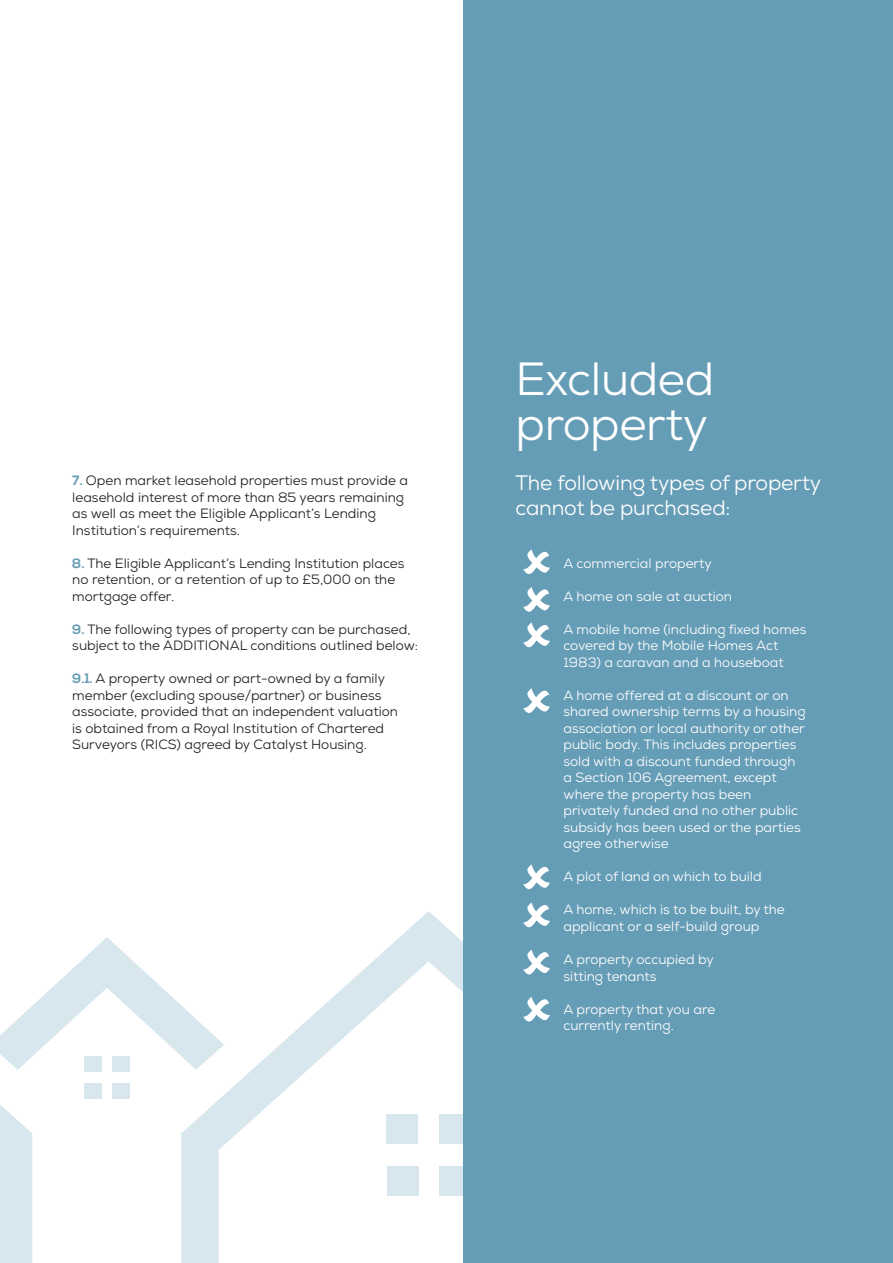
<style>
.page{position:relative;width:893px;height:1263px;background:#fff}
.page>*{position:absolute;margin:0;border:0;box-sizing:border-box;transform-origin:0 0}
.t1{font:46.5px/45px "Nexa";letter-spacing:-.01em;color:#fff}
.t2{font:21px/25.2px "Nexa";letter-spacing:-.01em;color:#fff}
.t3{font:13.5px/16.5px "Nexa";color:#231f20}
.t4{font:13.5px/16.5px "Nexa";color:#fff}
.s1{font-weight:700;color:#669db6}
</style>
<div class="page">
<svg style="left:0;top:1105px;width:32px;height:158px"></svg>
<div style="left:112px;top:1083px;width:18px;height:16px;background:#d8e6ed"></div>
<div style="left:84px;top:1083px;width:18px;height:16px;background:#d8e6ed"></div>
<div style="left:112px;top:1057px;width:18px;height:15px;background:#d8e6ed"></div>
<div style="left:84px;top:1057px;width:17px;height:15px;background:#d8e6ed"></div>
<svg style="left:0;top:937px;width:181px;height:133px"></svg>
<svg style="left:181px;top:911px;width:282px;height:352px"></svg>
<div style="left:463px;top:0;width:430px;height:1263px;background:#669db6"></div>
<p class="t3" style="left:72px;top:472px;width:337px"><span class="s1">7.</span> Open market leasehold properties must provide a leasehold interest of more than 85 years remaining as well as meet the Eligible Applicant’s Lending Institution’s requirements.</p>
<p class="t3" style="left:72px;top:555px;width:334px"><span class="s1">8.</span> The Eligible Applicant’s Lending Institution places no retention, or a retention of up to £5,000 on the mortgage offer.</p>
<p class="t3" style="left:72px;top:621px;width:347px"><span class="s1">9.</span> The following types of property can be purchased, subject to the ADDITIONAL conditions outlined below:</p>
<p class="t3" style="left:72px;top:670px;width:327px"><span class="s1">9.1.</span> A property owned or part-owned by a family member (excluding spouse/partner) or business associate, provided that an independent valuation is obtained from a Royal Institution of Chartered Surveyors (RICS) agreed by Catalyst Housing.</p>
<p class="t1" style="left:516px;top:356px;width:200px">Excluded property</p>
<p class="t2" style="left:516px;top:470px;width:307px">The following types of property cannot be purchased:</p>
<p class="t4" style="left:563px;top:555px;width:150px">A commercial property</p>
<p class="t4" style="left:563px;top:588px;width:170px">A home on sale at auction</p>
<p class="t4" style="left:563px;top:621px;width:245px">A mobile home (including fixed homes covered by the Mobile Homes Act<br>1983) a caravan and a houseboat</p>
<p class="t4" style="left:563px;top:687px;width:244px">A home offered at a discount or on shared ownership terms by a housing association or local authority or other public body. This includes properties sold with a discount funded through a Section 106 Agreement, except where the property has been privately funded and no other public subsidy has been used or the parties agree otherwise</p>
<p class="t4" style="left:563px;top:868px;width:200px">A plot of land on which to build</p>
<p class="t4" style="left:563px;top:901px;width:223px">A home, which is to be built, by the applicant or a self-build group</p>
<p class="t4" style="left:563px;top:951px;width:152px">A property occupied by sitting tenants</p>
<p class="t4" style="left:563px;top:1000px;width:153px">A property that you are currently renting.</p>
</div>
